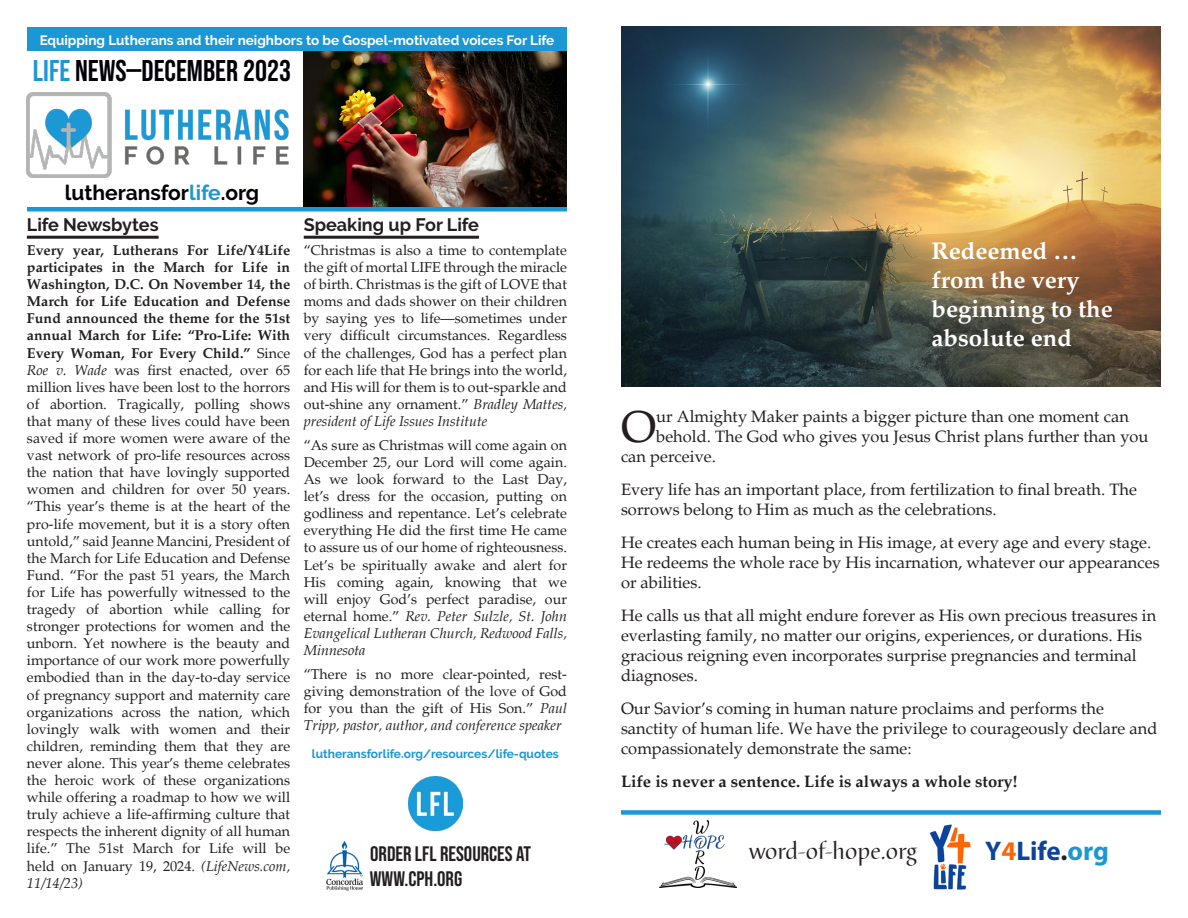
<style>
.page{position:relative;width:1188px;height:918px;background:#fff}
.page>*{position:absolute;margin:0;border:0;box-sizing:border-box;transform-origin:0 0}
.t1{font:44.85px "Palatino";color:#231f20}
.t2{font:30px "Bebas Neue";color:#000006}
.t3{font:700 27px "Myriad Pro";color:#0b4499}
.t4{font:700 24px/28.8px "Palatino";color:#fff}
.t5{font:24px "Barbedor T";color:#231f20}
.LD_paragraph{font:21px/25.2px "Bebas Neue";color:#231f20}
.t6{font:700 21px "Raleway";color:#000006}
.t7{font:700 18px "Raleway";color:#231f20}
.t8{font:16.5px/19.8px "Palatino";color:#231f20}
.t9{font:700 16.5px "Palatino";color:#231f20}
.t10{font:14.25px/17.1px "Palatino";color:#231f20;text-align:justify}
.t11{font:700 13.5px "Raleway";color:#fff}
.t12{font:700 12px "Raleway";color:#1c97d5}
.s1{color:#1c97d5}
.s2{font-style:italic}
.s3{font-weight:700}
.s4{color:#f60}
.s5{color:#231f20}
</style>
<div class="page">
<img style="left:304px;top:50px;width:263px;height:157px">
<div style="left:27px;top:27px;width:540px;height:23px;background:#1c97d5"></div>
<hr style="left:304px;top:236px;width:175px;height:3px;background:#231f20">
<hr style="left:27px;top:236px;width:132px;height:3px;background:#231f20">
<div style="left:27px;top:207px;width:540px;height:5px;background:#1c97d5"></div>
<img style="left:326px;top:840px;width:36px;height:51px">
<img style="left:27px;top:93px;width:262px;height:84px">
<img style="left:408px;top:776px;width:54px;height:54px">
<div style="left:621px;top:810px;width:540px;height:5px;background:#1c97d5"></div>
<img style="left:659px;top:820px;width:78px;height:68px">
<img style="left:930px;top:824px;width:41px;height:66px">
<img style="left:621px;top:27px;width:540px;height:360px">
<p class="t11" style="left:40px;top:32px;width:516px">Equipping Lutherans and their neighbors to be Gospel-motivated voices For Life</p>
<p class="t2" style="left:33px;top:54px;width:260px"><span class="s1">LIFE</span> NEWS—DECEMBER 2023</p>
<p class="t6" style="left:65px;top:180px;width:196px">lutheransfor<span class="s1">life</span>.org</p>
<p class="t7" style="left:27px;top:215px;width:133px">Life Newsbytes</p>
<p class="t7" style="left:304px;top:215px;width:177px">Speaking up For Life</p>
<p class="t10" style="left:304px;top:242px;width:265px">“Christmas is also a time to contemplate the gift of mortal LIFE through the miracle of birth. Christmas is the gift of LOVE that moms and dads shower on their children by saying yes to life—sometimes under very difficult circumstances. Regardless of the challenges, God has a perfect plan for each life that He brings into the world, and His will for them is to out-sparkle and out-shine any ornament.” <span class="s2">Bradley Mattes, president of Life Issues Institute</span></p>
<p class="t10" style="left:304px;top:437px;width:265px">“As sure as Christmas will come again on December 25, our Lord will come again.<br>As we look forward to the Last Day, let’s dress for the occasion, putting on godliness and repentance. Let’s celebrate everything He did the first time He came to assure us of our home of righteousness.<br>Let’s be spiritually awake and alert for His coming again, knowing that we will enjoy God’s perfect paradise, our eternal home.” <span class="s2">Rev. Peter Sulzle, St. John Evangelical Lutheran Church, Redwood Falls, Minnesota</span></p>
<p class="t10" style="left:304px;top:666px;width:265px">“There is no more clear-pointed, rest&shy;giving demonstration of the love of God for you than the gift of His Son.” <span class="s2">Paul Tripp, pastor, author, and conference speaker</span></p>
<p class="t12" style="left:312px;top:747px;width:248px">lutheransforlife.org/resources/life-quotes</p>
<p class="t10" style="left:27px;top:242px;width:265px"><span class="s3">Every year, Lutherans For Life/Y4Life participates in the March for Life in Washington, D.C. On November 14, the March for Life Education and Defense Fund announced the theme for the 51st annual March for Life: “Pro-Life: With Every Woman, For Every Child.”</span> Since <span class="s2">Roe v. Wade</span> was first enacted, over 65 million lives have been lost to the horrors of abortion. Tragically, polling shows that many of these lives could have been saved if more women were aware of the vast network of pro-life resources across the nation that have lovingly supported women and children for over 50 years. “This year’s theme is at the heart of the pro-life movement, but it is a story often untold,” said Jeanne Mancini, President of the March for Life Education and Defense Fund. “For the past 51 years, the March for Life has powerfully witnessed to the tragedy of abortion while calling for stronger protections for women and the unborn. Yet nowhere is the beauty and importance of our work more powerfully embodied than in the day-to-day service of pregnancy support and maternity care organizations across the nation, which lovingly walk with women and their children, reminding them that they are never alone. This year’s theme celebrates the heroic work of these organizations while offering a roadmap to how we will truly achieve a life-affirming culture that respects the inherent dignity of all human life.” The 51st March for Life will be held on January 19, 2024. <span class="s2">(LifeNews.com, 11/14/23)</span></p>
<p class="LD_paragraph" style="left:370px;top:841px;width:163px">ORDER LFL RESOURCES AT<br>WWW.CPH.ORG</p>
<p class="t4" style="left:932px;top:237px;width:183px">Redeemed … from the very beginning to the absolute end</p>
<p class="t1" style="left:621px;top:400px;width:37px">O</p>
<p class="t8" style="left:656px;top:407px;width:474px">ur Almighty Maker paints a bigger picture than one moment can</p>
<p class="t8" style="left:656px;top:427px;width:494px">behold. The God who gives you Jesus Christ plans further than you</p>
<p class="t8" style="left:621px;top:447px;width:97px">can perceive.</p>
<p class="t8" style="left:621px;top:480px;width:517px">Every life has an important place, from fertilization to final breath. The sorrows belong to Him as much as the celebrations.</p>
<p class="t8" style="left:621px;top:533px;width:540px">He creates each human being in His image, at every age and every stage.<br>He redeems the whole race by His incarnation, whatever our appearances or abilities.</p>
<p class="t8" style="left:621px;top:606px;width:537px">He calls us that all might endure forever as His own precious treasures in everlasting family, no matter our origins, experiences, or durations. His gracious reigning even incorporates surprise pregnancies and terminal diagnoses.</p>
<p class="t8" style="left:621px;top:699px;width:538px">Our Savior’s coming in human nature proclaims and performs the sanctity of human life. We have the privilege to courageously declare and compassionately demonstrate the same:</p>
<p class="t9" style="left:621px;top:771px;width:398px">Life is never a sentence. Life is always a whole story!</p>
<p class="t5" style="left:749px;top:837px;width:170px">word-of-hope.org</p>
<p class="t3" style="left:985px;top:834px;width:125px">Y<span class="s4">4</span>Life<span class="s5">.</span><span class="s1">org</span></p>
</div>
